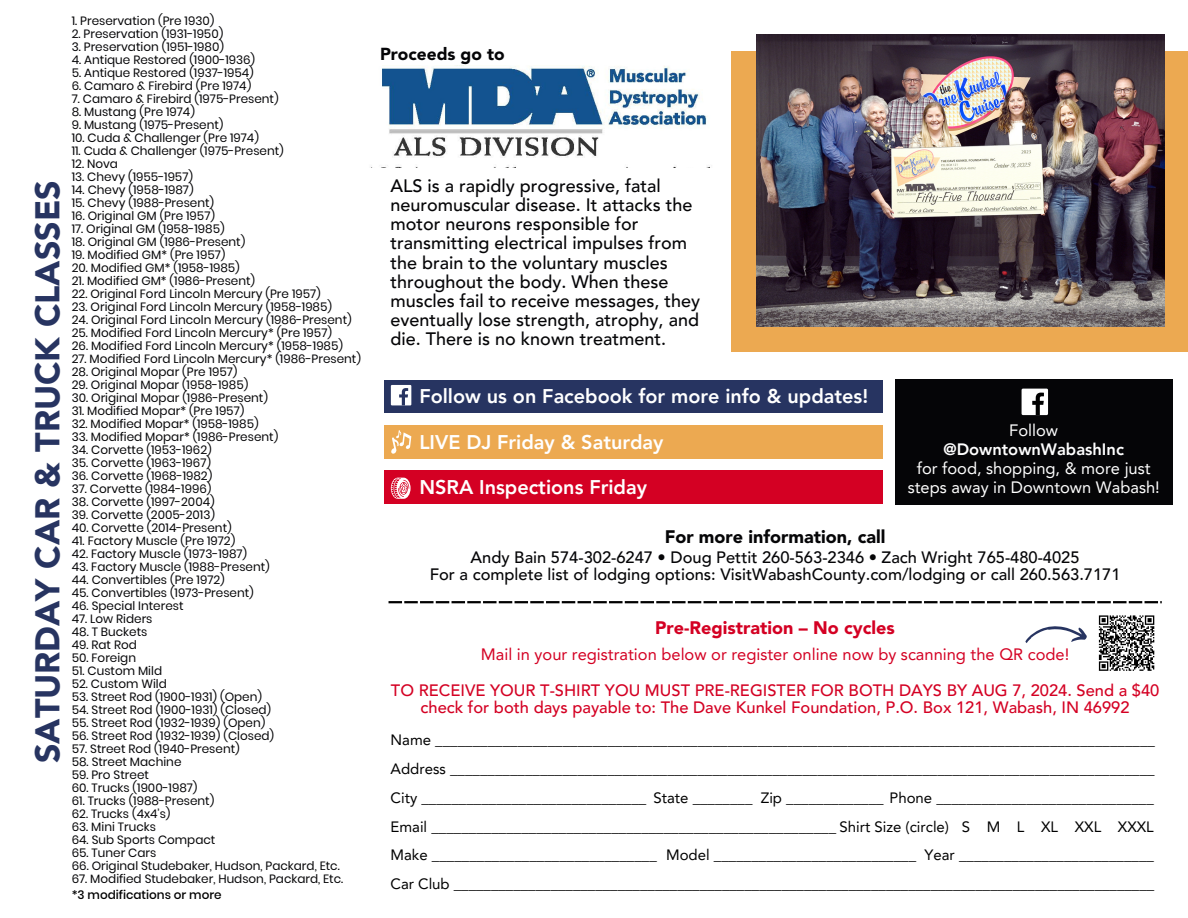
<style>
.page{position:relative;width:1188px;height:918px;background:#fff}
.page>*{position:absolute;margin:0;border:0;box-sizing:border-box;transform-origin:0 0}
.t1{font:900 34.05px "Avenir LT Std";color:#273461}
.t2{font:800 19.8px "Avenir LT Pro";color:#fff}
.t3{font:500 18px/19.2px "Avenir LT Pro";color:#050507}
.t4{font:900 18px "Avenir LT Std";color:#d40023}
.t5{font:900 18px "Avenir LT Std";color:#050507}
.t6{font:900 17.25px "Avenir LT Std";color:#050507}
.t7{font:500 16.5px/16.8px "Avenir LT Pro";color:#050507;text-align:center}
.t8{font:500 16.5px/16.8px "Avenir LT Pro";color:#d40023;text-align:center}
.t9{font:16.5px/19.2px "Avenir LT Pro";color:#fff;text-align:center}
.t10{font:16.5px "Avenir LT Pro";color:#d40023}
.t11{font:15px "Avenir LT Pro";color:#000}
.t12{font:12px "Poppins";color:#050507}
.t13{font:500 12px "Poppins";color:#000}
.s1{font-weight:800}
</style>
<div class="page">
<div style="left:731px;top:51px;width:457px;height:301px;background:#eca951"></div>
<img style="left:756px;top:35px;width:409px;height:291px">
<img style="left:382px;top:66px;width:328px;height:101px">
<svg style="left:389px;top:601px;width:773px;height:2px;background:#2c2c2c"></svg>
<svg style="left:1098px;top:615px;width:57px;height:56px"></svg>
<svg style="left:1025px;top:626px;width:62px;height:17px"></svg>
<div style="left:384px;top:380px;width:499px;height:32px;background:#273461"></div>
<div style="left:384px;top:425px;width:499px;height:33px;background:#eca951"></div>
<div style="left:384px;top:470px;width:499px;height:34px;background:#d40023"></div>
<div style="left:895px;top:379px;width:278px;height:126px;background:#050507"></div>
<div style="left:391px;top:385px;width:20px;height:20px;background:#fff"></div>
<svg style="left:399px;top:388px;width:9px;height:17px"></svg>
<div style="left:1022px;top:389px;width:26px;height:26px;background:#fff"></div>
<svg style="left:1032px;top:393px;width:12px;height:22px"></svg>
<svg style="left:391px;top:430px;width:20px;height:24px"></svg>
<svg style="left:391px;top:478px;width:20px;height:21px"></svg>
<p class="t1" style="left:34px;top:763px;width:584px;rotate:-90deg">SATURDAY CAR &amp; TRUCK CLASSES</p>
<p class="t12" style="left:72px;top:13px;width:144px">1. Preservation (Pre 1930)</p>
<p class="t12" style="left:72px;top:26px;width:153px">2. Preservation (1931-1950)</p>
<p class="t12" style="left:72px;top:39px;width:154px">3. Preservation (1951-1980)</p>
<p class="t12" style="left:72px;top:52px;width:185px">4. Antique Restored (1900-1936)</p>
<p class="t12" style="left:72px;top:65px;width:184px">5. Antique Restored (1937-1954)</p>
<p class="t12" style="left:72px;top:78px;width:181px">6. Camaro &amp; Firebird (Pre 1974)</p>
<p class="t12" style="left:72px;top:91px;width:208px">7. Camaro &amp; Firebird (1975-Present)</p>
<p class="t12" style="left:72px;top:104px;width:125px">8. Mustang (Pre 1974)</p>
<p class="t12" style="left:72px;top:117px;width:153px">9. Mustang (1975-Present)</p>
<p class="t12" style="left:72px;top:130px;width:189px">10. Cuda &amp; Challenger (Pre 1974)</p>
<p class="t12" style="left:72px;top:143px;width:214px">11. Cuda &amp; Challenger (1975-Present)</p>
<p class="t12" style="left:72px;top:156px;width:48px">12. Nova</p>
<p class="t12" style="left:72px;top:169px;width:123px">13. Chevy (1955-1957)</p>
<p class="t12" style="left:72px;top:182px;width:123px">14. Chevy (1958-1987)</p>
<p class="t12" style="left:72px;top:195px;width:144px">15. Chevy (1988-Present)</p>
<p class="t12" style="left:72px;top:208px;width:145px">16. Original GM (Pre 1957)</p>
<p class="t12" style="left:72px;top:221px;width:154px">17. Original GM (1958-1985)</p>
<p class="t12" style="left:72px;top:234px;width:175px">18. Original GM (1986-Present)</p>
<p class="t12" style="left:72px;top:247px;width:155px">19. Modified GM* (Pre 1957)</p>
<p class="t12" style="left:72px;top:260px;width:170px">20. Modified GM* (1958-1985)</p>
<p class="t12" style="left:72px;top:273px;width:185px">21. Modified GM* (1986-Present)</p>
<p class="t12" style="left:72px;top:286px;width:251px">22. Original Ford Lincoln Mercury (Pre 1957)</p>
<p class="t12" style="left:72px;top:299px;width:262px">23. Original Ford Lincoln Mercury (1958-1985)</p>
<p class="t12" style="left:72px;top:312px;width:282px">24. Original Ford Lincoln Mercury (1986-Present)</p>
<p class="t12" style="left:72px;top:325px;width:262px">25. Modified Ford Lincoln Mercury* (Pre 1957)</p>
<p class="t12" style="left:72px;top:338px;width:273px">26. Modified Ford Lincoln Mercury* (1958-1985)</p>
<p class="t12" style="left:72px;top:351px;width:291px">27. Modified Ford Lincoln Mercury* (1986-Present)</p>
<p class="t12" style="left:72px;top:364px;width:167px">28. Original Mopar (Pre 1957)</p>
<p class="t12" style="left:72px;top:377px;width:178px">29. Original Mopar (1958-1985)</p>
<p class="t12" style="left:72px;top:390px;width:198px">30. Original Mopar (1986-Present)</p>
<p class="t12" style="left:72px;top:403px;width:174px">31. Modified Mopar* (Pre 1957)</p>
<p class="t12" style="left:72px;top:416px;width:189px">32. Modified Mopar* (1958-1985)</p>
<p class="t12" style="left:72px;top:429px;width:208px">33. Modified Mopar* (1986-Present)</p>
<p class="t12" style="left:72px;top:442px;width:142px">34. Corvette (1953-1962)</p>
<p class="t12" style="left:72px;top:455px;width:141px">35. Corvette (1963-1967)</p>
<p class="t12" style="left:72px;top:468px;width:142px">36. Corvette (1968-1982)</p>
<p class="t12" style="left:72px;top:481px;width:141px">37. Corvette (1984-1996)</p>
<p class="t12" style="left:72px;top:494px;width:144px">38. Corvette (1997-2004)</p>
<p class="t12" style="left:72px;top:507px;width:145px">39. Corvette (2005-2013)</p>
<p class="t12" style="left:72px;top:520px;width:162px">40. Corvette (2014-Present)</p>
<p class="t12" style="left:72px;top:533px;width:165px">41. Factory Muscle (Pre 1972)</p>
<p class="t12" style="left:72px;top:546px;width:177px">42. Factory Muscle (1973-1987)</p>
<p class="t12" style="left:72px;top:559px;width:200px">43. Factory Muscle (1988-Present)</p>
<p class="t12" style="left:72px;top:572px;width:155px">44. Convertibles (Pre 1972)</p>
<p class="t12" style="left:72px;top:585px;width:184px">45. Convertibles (1973-Present)</p>
<p class="t12" style="left:72px;top:598px;width:113px">46. Special Interest</p>
<p class="t12" style="left:72px;top:611px;width:82px">47. Low Riders</p>
<p class="t12" style="left:72px;top:624px;width:77px">48. T Buckets</p>
<p class="t12" style="left:72px;top:637px;width:67px">49. Rat Rod</p>
<p class="t12" style="left:72px;top:650px;width:66px">50. Foreign</p>
<p class="t12" style="left:72px;top:663px;width:92px">51. Custom Mild</p>
<p class="t12" style="left:72px;top:676px;width:97px">52. Custom Wild</p>
<p class="t12" style="left:72px;top:689px;width:192px">53. Street Rod (1900-1931) (Open)</p>
<p class="t12" style="left:72px;top:702px;width:201px">54. Street Rod (1900-1931) (Closed)</p>
<p class="t12" style="left:72px;top:715px;width:195px">55. Street Rod (1932-1939) (Open)</p>
<p class="t12" style="left:72px;top:728px;width:204px">56. Street Rod (1932-1939) (Closed)</p>
<p class="t12" style="left:72px;top:741px;width:170px">57. Street Rod (1940-Present)</p>
<p class="t12" style="left:72px;top:754px;width:111px">58. Street Machine</p>
<p class="t12" style="left:72px;top:767px;width:79px">59. Pro Street</p>
<p class="t12" style="left:72px;top:780px;width:127px">60. Trucks (1900-1987)</p>
<p class="t12" style="left:72px;top:793px;width:144px">61. Trucks (1988-Present)</p>
<p class="t12" style="left:72px;top:806px;width:100px">62. Trucks (4x4’s)</p>
<p class="t12" style="left:72px;top:819px;width:86px">63. Mini Trucks</p>
<p class="t12" style="left:72px;top:832px;width:145px">64. Sub Sports Compact</p>
<p class="t12" style="left:72px;top:845px;width:86px">65. Tuner Cars</p>
<p class="t12" style="left:72px;top:858px;width:270px">66. Original Studebaker, Hudson, Packard, Etc.</p>
<h6 class="t12" style="left:72px;top:871px;width:273px">67. Modified Studebaker, Hudson, Packard, Etc.</h6>
<h5 class="t13" style="left:72px;top:887px;width:151px">*3 modifications or more</h5>
<p class="t6" style="left:380px;top:47px;width:126px">Proceeds go to</p>
<h2 class="t3" style="left:391px;top:178px;width:311px">ALS is a rapidly progressive, fatal neuromuscular disease. It attacks the motor neurons responsible for transmitting electrical impulses from the brain to the voluntary muscles throughout the body. When these muscles fail to receive messages, they eventually lose strength, atrophy, and die. There is no known treatment.</h2>
<h5 class="t2" style="left:419px;top:388px;width:450px">Follow us on Facebook for more info &amp; updates!</h5>
<h5 class="t2" style="left:419px;top:434px;width:246px">LIVE DJ Friday &amp; Saturday</h5>
<h5 class="t2" style="left:419px;top:479px;width:229px">NSRA Inspections Friday</h5>
<p class="t5" style="left:665px;top:529px;width:222px">For more information, call</p>
<h5 class="t9" style="left:908px;top:422px;width:254px">Follow<br><span class="s1">@DowntownWabashInc<br></span>for food, shopping, &amp; more just steps away in Downtown Wabash!</h5>
<p class="t7" style="left:430px;top:550px;width:692px">Andy Bain 574-302-6247 • Doug Pettit 260-563-2346 • Zach Wright 765-480-4025<br>For a complete list of lodging options: VisitWabashCounty.com/lodging or call 260.563.7171</p>
<p class="t4" style="left:655px;top:620px;width:241px">Pre-Registration – No cycles</p>
<h5 class="t10" style="left:481px;top:648px;width:590px">Mail in your registration below or register online now by scanning the QR code!</h5>
<h4 class="t8" style="left:391px;top:684px;width:770px">TO RECEIVE YOUR T-SHIRT YOU MUST PRE-REGISTER FOR BOTH DAYS BY AUG 7, 2024. Send a $40 check for both days payable to: The Dave Kunkel Foundation, P.O. Box 121, Wabash, IN 46992</h4>
<h2 class="t11" style="left:391px;top:734px;width:766px">Name ________________________________________________________________________________________________</h2>
<p class="t11" style="left:391px;top:763px;width:766px">Address ______________________________________________________________________________________________</p>
<h2 class="t11" style="left:391px;top:792px;width:257px">City ______________________________</h2>
<p class="t11" style="left:391px;top:820px;width:765px">Email ______________________________________________________ Shirt Size (circle) S M L XL XXL XXXL</p>
<h2 class="t11" style="left:391px;top:849px;width:268px">Make ______________________________</h2>
<h2 class="t11" style="left:391px;top:877px;width:765px">Car Club ______________________________________________________________________________________________</h2>
<h3 class="t11" style="left:653px;top:792px;width:101px">State ________</h3>
<h2 class="t11" style="left:761px;top:792px;width:395px">Zip _____________ Phone _____________________________</h2>
<p class="t11" style="left:666px;top:849px;width:252px">Model ___________________________</p>
<h3 class="t11" style="left:925px;top:849px;width:231px">Year __________________________</h3>
</div>
